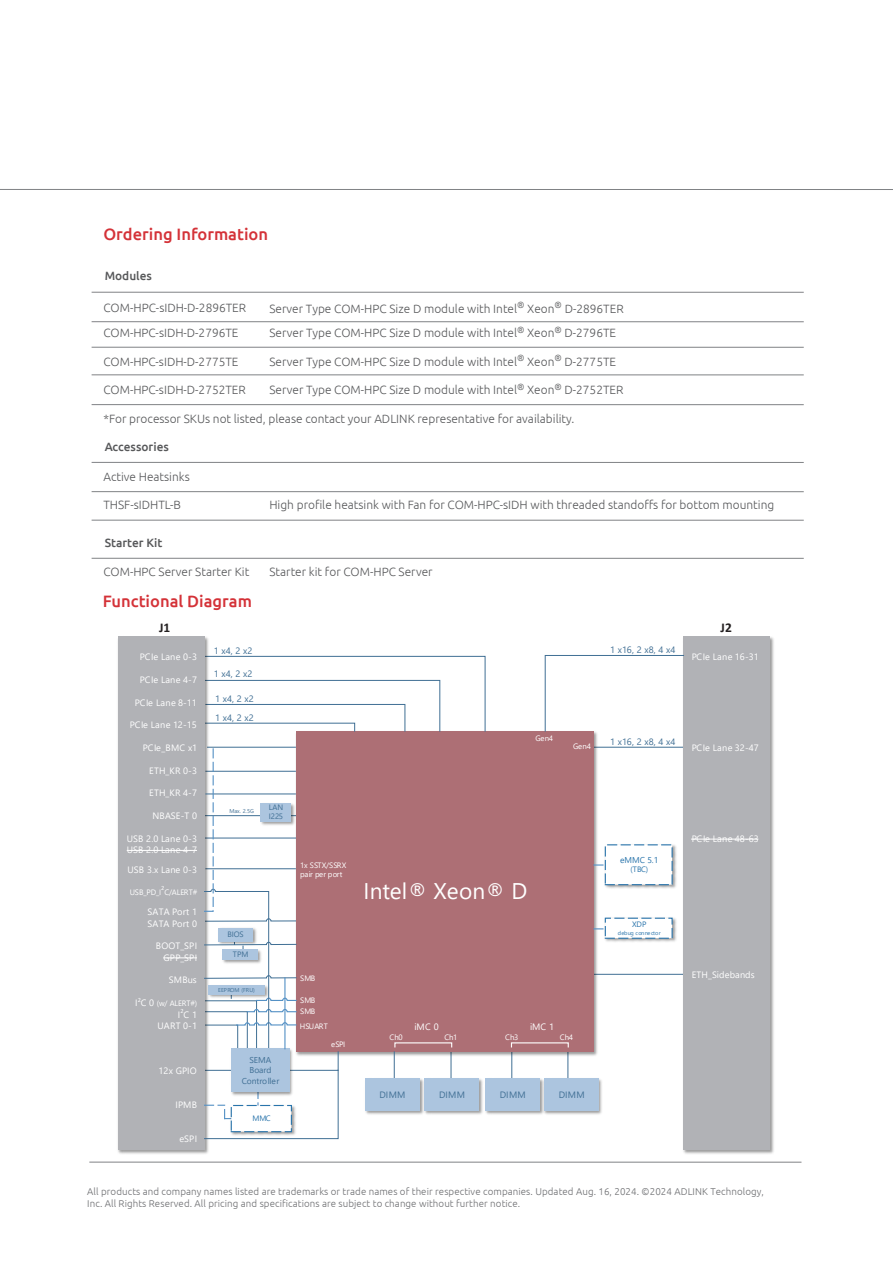
<style>
.page{position:relative;width:893px;height:1263px;background:#fff}
.page>*{position:absolute;margin:0;border:0;box-sizing:border-box;transform-origin:0 0}
.t1{font:22.65px "Segoe UI";letter-spacing:.005em;color:#fff}
.t2{font:500 16.5px "Ubuntu";color:#d43238}
.t3{font:700 13.5px "Calibri";color:#231f20}
.t4{font:300 12px "Ubuntu";color:#57585a}
.t5{font:500 12px "Ubuntu";color:#57585a}
.t6{font:300 9.9px/11.7px "Ubuntu";letter-spacing:.01em;color:#6c6d70}
.t7{font:9.15px/11.4px "Segoe UI";letter-spacing:.01em;color:#fff}
.t8{font:9.15px/18.3px "Segoe UI";letter-spacing:.01em;color:#406f94}
.t9{font:8.55px/10.2px "Segoe UI";letter-spacing:-.005em;color:#406f94;text-align:center}
.t10{font:8.55px "Segoe UI";color:#2974ab}
.t11{font:7.8px/11.4px "Segoe UI";letter-spacing:-.015em;color:#fff}
.t12{font:7.8px/9px "Segoe UI";letter-spacing:.01em;color:#fff}
.t13{font:7.8px/9px "Segoe UI";letter-spacing:-.01em;color:#406f94}
.t14{font:7.8px "Segoe UI";letter-spacing:-.01em;color:#2974ab}
.t15{font:6.45px "Calibri";color:#fff}
.t16{font:5.7px "Segoe UI";letter-spacing:-.005em;color:#406f94}
.t17{font:5.7px "Segoe UI";letter-spacing:.035em;color:#2974ab}
.s1{font-size:9.15px}
</style>
<div class="page">
<hr style="left:511px;top:1041px;width:1px;height:67px;background:#406f94">
<hr style="left:567px;top:1043px;width:1px;height:67px;background:#406f94">
<hr style="left:451px;top:1038px;width:1px;height:67px;background:#406f94">
<hr style="left:594px;top:974px;width:91px;height:1px;background:#406f94">
<hr style="left:594px;top:747px;width:89px;height:1px;background:#406f94">
<img style="left:681px;top:636px;width:93px;height:518px">
<div style="left:683px;top:637px;width:87px;height:513px;background:#b1b2b6"></div>
<hr style="left:691px;top:839px;width:67px;height:1px;background:#fff">
<img style="left:339px;top:732px;width:262px;height:326px">
<div style="left:296px;top:731px;width:298px;height:321px;background:#ad6f75"></div>
<svg style="left:544px;top:655px;width:140px;height:77px"></svg>
<img style="left:485px;top:1075px;width:56px;height:40px">
<div style="left:485px;top:1078px;width:55px;height:33px;background:#acc5df"></div>
<svg style="left:211px;top:656px;width:275px;height:76px"></svg>
<img style="left:117px;top:636px;width:94px;height:518px">
<div style="left:118px;top:637px;width:87px;height:513px;background:#b1b2b6"></div>
<hr style="left:127px;top:850px;width:70px;height:1px;background:#fff">
<hr style="left:163px;top:957px;width:34px;height:1px;background:#fff">
<hr style="left:394px;top:1052px;width:1px;height:45px;background:#406f94">
<img style="left:365px;top:1075px;width:56px;height:40px">
<div style="left:365px;top:1078px;width:55px;height:33px;background:#acc5df"></div>
<div style="left:394px;top:1042px;width:58px;height:5px;border:1px solid #fff"></div>
<div style="left:511px;top:1042px;width:58px;height:5px;border:1px solid #fff"></div>
<img style="left:421px;top:1075px;width:62px;height:40px">
<div style="left:424px;top:1078px;width:55px;height:33px;background:#acc5df"></div>
<img style="left:541px;top:1075px;width:61px;height:40px">
<div style="left:544px;top:1078px;width:55px;height:33px;background:#acc5df"></div>
<img style="left:602px;top:845px;width:75px;height:44px">
<div style="left:605px;top:844px;width:68px;height:41px;background:#fff;border:1px dashed #2974ab"></div>
<img style="left:602px;top:917px;width:75px;height:25px">
<div style="left:605px;top:918px;width:68px;height:21px;background:#fff;border:1px dashed #2974ab"></div>
<svg style="left:204px;top:746px;width:135px;height:393px"></svg>
<img style="left:228px;top:1102px;width:70px;height:37px">
<div style="left:231px;top:1105px;width:61px;height:27px;background:#fff;border:1px dashed #2974ab"></div>
<hr style="left:89px;top:1162px;width:712px;height:1px;background:#808285">
<hr style="left:0;top:189px;width:893px;height:1px;background:#808285">
<hr style="left:92px;top:292px;width:712px;height:1px;background:#808285">
<hr style="left:92px;top:404px;width:712px;height:1px;background:#808285">
<hr style="left:92px;top:462px;width:712px;height:1px;background:#808285">
<hr style="left:92px;top:491px;width:712px;height:1px;background:#808285">
<hr style="left:92px;top:375px;width:712px;height:1px;background:#808285">
<hr style="left:92px;top:347px;width:712px;height:1px;background:#808285">
<hr style="left:92px;top:520px;width:712px;height:1px;background:#808285">
<hr style="left:92px;top:558px;width:712px;height:1px;background:#808285">
<hr style="left:92px;top:321px;width:712px;height:1px;background:#808285">
<h2 class="t2" style="left:103px;top:224px;width:166px">Ordering Information</h2>
<p class="t5" style="left:105px;top:269px;width:49px">Modules</p>
<p class="t4" style="left:103px;top:300px;width:144px">COM-HPC-sIDH-D-2896TER</p>
<p class="t4" style="left:269px;top:301px;width:356px">Server Type COM-HPC Size D module with Intel<sup>®</sup> Xeon<sup>®</sup> D-2896TER</p>
<p class="t4" style="left:103px;top:326px;width:137px">COM-HPC-sIDH-D-2796TE</p>
<p class="t4" style="left:269px;top:326px;width:348px">Server Type COM-HPC Size D module with Intel<sup>®</sup> Xeon<sup>®</sup> D-2796TE</p>
<p class="t4" style="left:103px;top:354px;width:137px">COM-HPC-sIDH-D-2775TE</p>
<p class="t4" style="left:269px;top:354px;width:348px">Server Type COM-HPC Size D module with Intel<sup>®</sup> Xeon<sup>®</sup> D-2775TE</p>
<p class="t4" style="left:103px;top:383px;width:144px">COM-HPC-sIDH-D-2752TER</p>
<p class="t4" style="left:269px;top:383px;width:356px">Server Type COM-HPC Size D module with Intel<sup>®</sup> Xeon<sup>®</sup> D-2752TER</p>
<p class="t4" style="left:103px;top:411px;width:473px">*For processor SKUs not listed, please contact your ADLINK representative for availability.</p>
<p class="t5" style="left:105px;top:439px;width:66px">Accessories</p>
<p class="t4" style="left:103px;top:469px;width:88px">Active Heatsinks</p>
<p class="t4" style="left:103px;top:498px;width:79px">THSF-sIDHTL-B</p>
<p class="t4" style="left:269px;top:498px;width:506px">High profile heatsink with Fan for COM-HPC-sIDH with threaded standoffs for bottom mounting</p>
<p class="t5" style="left:105px;top:535px;width:59px">Starter Kit</p>
<p class="t4" style="left:103px;top:565px;width:147px">COM-HPC Server Starter Kit</p>
<p class="t4" style="left:269px;top:565px;width:165px">Starter kit for COM-HPC Server</p>
<h2 class="t2" style="left:103px;top:591px;width:151px">Functional Diagram</h2>
<p class="t3" style="left:159px;top:618px;width:13px">J1</p>
<p class="t3" style="left:721px;top:618px;width:13px">J2</p>
<p class="t7" style="left:140px;top:651px;width:59px">PCIe Lane 0-3</p>
<p class="t7" style="left:140px;top:673px;width:59px">PCIe Lane 4-7</p>
<p class="t7" style="left:135px;top:696px;width:64px">PCIe Lane 8-11</p>
<p class="t7" style="left:130px;top:718px;width:69px">PCIe Lane 12-15</p>
<p class="t7" style="left:143px;top:741px;width:56px">PCIe_BMC x1</p>
<p class="t7" style="left:149px;top:764px;width:49px">ETH_KR 0-3</p>
<p class="t7" style="left:149px;top:786px;width:49px">ETH_KR 4-7</p>
<p class="t7" style="left:152px;top:809px;width:46px">NBASE-T 0</p>
<p class="t7" style="left:127px;top:832px;width:72px">USB 2.0 Lane 0-3<br>USB 2.0 Lane 4-7</p>
<p class="t7" style="left:128px;top:863px;width:71px">USB 3.x Lane 0-3</p>
<p class="t11" style="left:130px;top:886px;width:69px">USB_PD_I C/ALERT#</p>
<p class="t15" style="left:161px;top:884px;width:5px">2</p>
<p class="t7" style="left:147px;top:905px;width:51px">SATA Port 1<br>SATA Port 0</p>
<p class="t7" style="left:156px;top:939px;width:43px;text-align:right">BOOT_SPI<br>GPP_SPI</p>
<p class="t7" style="left:169px;top:973px;width:29px">SMBus</p>
<p class="t15" style="left:138px;top:995px;width:5px">2</p>
<p class="t11" style="left:141px;top:997px;width:58px"><span class="s1">C 0</span> (w/ ALERT#)</p>
<p class="t7" style="left:178px;top:1008px;width:21px">I C 1</p>
<p class="t7" style="left:135px;top:996px;width:4px">I</p>
<p class="t15" style="left:180px;top:1006px;width:5px">2</p>
<p class="t7" style="left:157px;top:1019px;width:41px">UART 0-1</p>
<p class="t7" style="left:159px;top:1064px;width:40px">12x GPIO</p>
<p class="t7" style="left:175px;top:1098px;width:23px">IPMB</p>
<p class="t7" style="left:179px;top:1132px;width:19px">eSPI</p>
<p class="t8" style="left:214px;top:641px;width:40px">1 x4, 2 x2</p>
<p class="t8" style="left:214px;top:663px;width:40px">1 x4, 2 x2</p>
<p class="t8" style="left:215px;top:689px;width:40px">1 x4, 2 x2<br>1 x4, 2 x2</p>
<p class="t16" style="left:229px;top:806px;width:26px">Max. 2.5G</p>
<p class="t13" style="left:269px;top:802px;width:16px">LAN<br>I225</p>
<p class="t13" style="left:227px;top:929px;width:18px">BIOS</p>
<p class="t13" style="left:233px;top:949px;width:17px">TPM</p>
<p class="t16" style="left:218px;top:984px;width:38px">EEPROM (FRU)</p>
<p class="t9" style="left:242px;top:1054px;width:39px">SEMA<br>Board<br>Controller</p>
<p class="t14" style="left:252px;top:1111px;width:20px">MMC</p>
<p class="t12" style="left:300px;top:860px;width:48px">1x SSTX/SSRX pair per port</p>
<p class="t11" style="left:300px;top:972px;width:17px">SMB</p>
<p class="t11" style="left:300px;top:993px;width:17px">SMB<br>SMB</p>
<p class="t11" style="left:300px;top:1020px;width:30px">HSUART</p>
<p class="t11" style="left:331px;top:1038px;width:16px">eSPI</p>
<p class="t11" style="left:536px;top:731px;width:19px">Gen4</p>
<p class="t11" style="left:573px;top:739px;width:19px">Gen4</p>
<h1 class="t1" style="left:363px;top:869px;width:165px">Intel® Xeon® D</h1>
<p class="t7" style="left:414px;top:1020px;width:26px">iMC 0</p>
<p class="t7" style="left:530px;top:1020px;width:26px">iMC 1</p>
<p class="t11" style="left:389px;top:1031px;width:15px">Ch0</p>
<p class="t11" style="left:444px;top:1031px;width:15px">Ch1</p>
<p class="t11" style="left:505px;top:1031px;width:15px">Ch3</p>
<p class="t11" style="left:560px;top:1031px;width:15px">Ch4</p>
<p class="t8" style="left:379px;top:1085px;width:27px">DIMM</p>
<p class="t8" style="left:439px;top:1085px;width:27px">DIMM</p>
<p class="t8" style="left:559px;top:1085px;width:27px">DIMM</p>
<p class="t8" style="left:500px;top:1085px;width:27px">DIMM</p>
<p class="t8" style="left:610px;top:639px;width:67px">1 x16, 2 x8, 4 x4</p>
<p class="t7" style="left:692px;top:651px;width:69px">PCIe Lane 16-31</p>
<p class="t8" style="left:610px;top:732px;width:67px">1 x16, 2 x8, 4 x4</p>
<p class="t7" style="left:692px;top:741px;width:69px">PCIe Lane 32-47</p>
<p class="t10" style="left:620px;top:852px;width:40px">eMMC 5.1</p>
<p class="t14" style="left:630px;top:862px;width:19px">(TBC)</p>
<p class="t14" style="left:632px;top:917px;width:16px">XDP</p>
<p class="t17" style="left:618px;top:927px;width:44px">debug connector</p>
<p class="t7" style="left:692px;top:832px;width:69px">PCIe Lane 48-63</p>
<p class="t7" style="left:692px;top:968px;width:65px">ETH_Sidebands</p>
<p class="t6" style="left:87px;top:1185px;width:678px">All products and company names listed are trademarks or trade names of their respective companies. Updated Aug. 16, 2024. ©2024 ADLINK Technology,<br>Inc. All Rights Reserved. All pricing and specifications are subject to change without further notice.</p>
</div>
